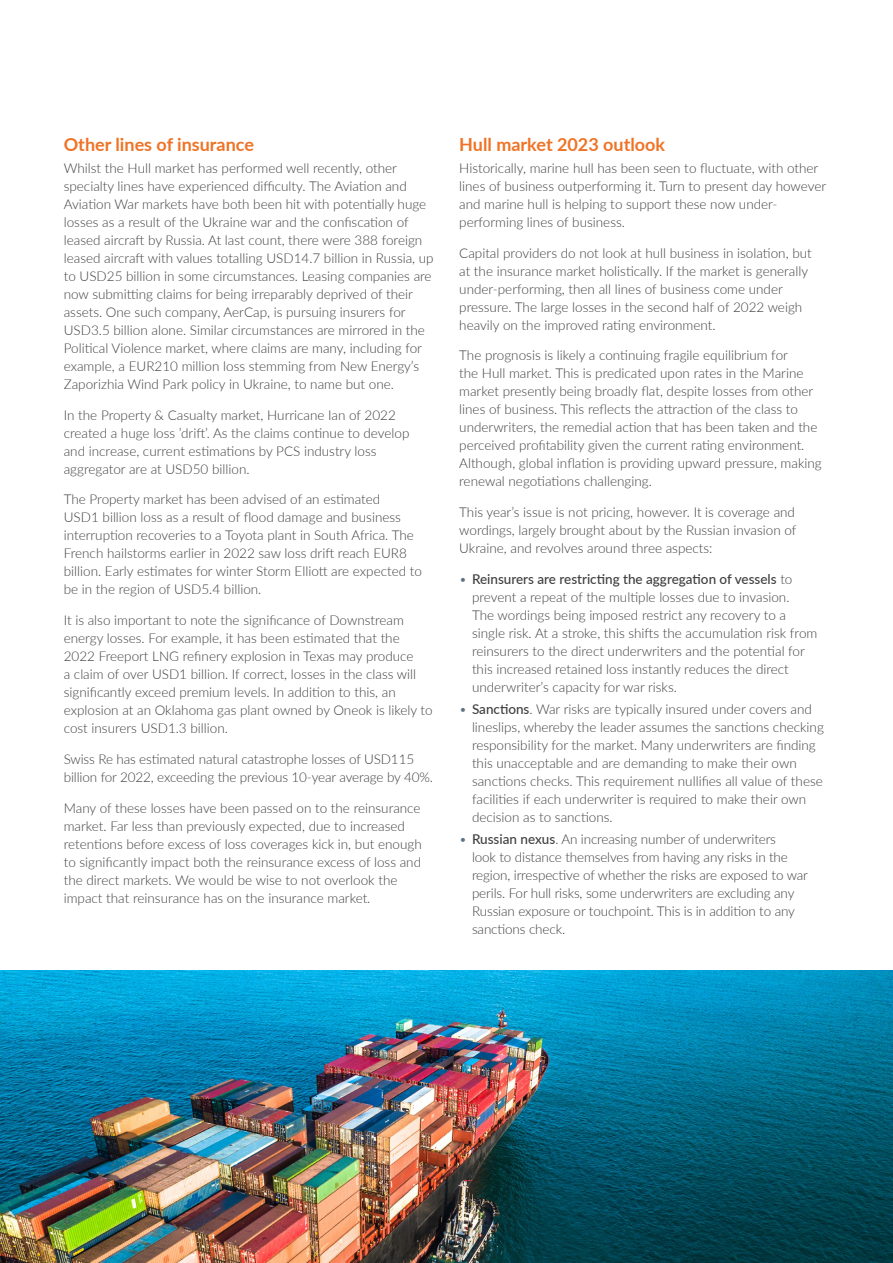
<style>
.page{position:relative;width:893px;height:1263px;background:#fff}
.page>*{position:absolute;margin:0;border:0;box-sizing:border-box;transform-origin:0 0}
.Heading_2{font:700 18px "Lato";color:#ef7326}
.Body_copy{font:300 13.5px/18px "Lato";color:#3e3e3f}
.Bullet{font:300 13.5px/18px "Lato";color:#3e3e3f}
.t1{font:300 12px "Lato";color:#57585a}
.s1{color:#5d7384}
.s2{font-weight:500}
</style>
<div class="page">
<img style="left:0;top:971px;width:893px;height:292px">
<p class="Heading_2" style="left:64px;top:131px;width:192px">Other lines of insurance</p>
<p class="Body_copy" style="left:64px;top:158px;width:371px">Whilst the Hull market has performed well recently, other specialty lines have experienced difficulty. The Aviation and Aviation War markets have both been hit with potentially huge losses as a result of the Ukraine war and the confiscation of leased aircraft by Russia. At last count, there were 388 foreign leased aircraft with values totalling USD14.7 billion in Russia, up to USD25 billion in some circumstances. Leasing companies are now submitting claims for being irreparably deprived of their assets. One such company, AerCap, is pursuing insurers for USD3.5 billion alone. Similar circumstances are mirrored in the Political Violence market, where claims are many, including for example, a EUR210 million loss stemming from New Energy’s Zaporizhia Wind Park policy in Ukraine, to name but one.</p>
<p class="Body_copy" style="left:64px;top:405px;width:347px">In the Property &amp; Casualty market, Hurricane Ian of 2022 created a huge loss ’drift’. As the claims continue to develop and increase, current estimations by PCS industry loss aggregator are at USD50 billion.</p>
<p class="Body_copy" style="left:64px;top:490px;width:360px">The Property market has been advised of an estimated<br>USD1 billion loss as a result of flood damage and business interruption recoveries to a Toyota plant in South Africa. The French hailstorms earlier in 2022 saw loss drift reach EUR8 billion. Early estimates for winter Storm Elliott are expected to be in the region of USD5.4 billion.</p>
<p class="Body_copy" style="left:64px;top:611px;width:370px">It is also important to note the significance of Downstream energy losses. For example, it has been estimated that the 2022 Freeport LNG refinery explosion in Texas may produce<br>a claim of over USD1 billion. If correct, losses in the class will significantly exceed premium levels. In addition to this, an explosion at an Oklahoma gas plant owned by Oneok is likely to cost insurers USD1.3 billion.</p>
<p class="Body_copy" style="left:64px;top:749px;width:371px">Swiss Re has estimated natural catastrophe losses of USD115 billion for 2022, exceeding the previous 10-year average by 40%.</p>
<p class="Body_copy" style="left:64px;top:798px;width:359px">Many of these losses have been passed on to the reinsurance market. Far less than previously expected, due to increased retentions before excess of loss coverages kick in, but enough to significantly impact both the reinsurance excess of loss and the direct markets. We would be wise to not overlook the impact that reinsurance has on the insurance market.</p>
<p class="Heading_2" style="left:459px;top:131px;width:207px">Hull market 2023 outlook</p>
<p class="Body_copy" style="left:459px;top:158px;width:368px">Historically, marine hull has been seen to fluctuate, with other lines of business outperforming it. Turn to present day however and marine hull is helping to support these now under&shy;performing lines of business.</p>
<p class="Body_copy" style="left:459px;top:243px;width:354px">Capital providers do not look at hull business in isolation, but at the insurance market holistically. If the market is generally under-performing, then all lines of business come under pressure. The large losses in the second half of 2022 weigh heavily on the improved rating environment.</p>
<p class="Body_copy" style="left:459px;top:346px;width:364px">The prognosis is likely a continuing fragile equilibrium for<br>the Hull market. This is predicated upon rates in the Marine market presently being broadly flat, despite losses from other lines of business. This reflects the attraction of the class to underwriters, the remedial action that has been taken and the perceived profitability given the current rating environment.<br>Although, global inflation is providing upward pressure, making renewal negotiations challenging.</p>
<p class="Body_copy" style="left:459px;top:503px;width:339px;text-align:justify">This year’s issue is not pricing, however. It is coverage and wordings, largely brought about by the Russian invasion of Ukraine, and revolves around three aspects:</p>
<p class="Bullet" style="left:472px;top:569px;width:347px;text-indent:-13px"><span class="s1">•</span> <span class="s2">Reinsurers are restricting the aggregation of vessels</span> to prevent a repeat of the multiple losses due to invasion.<br>The wordings being imposed restrict any recovery to a single risk. At a stroke, this shifts the accumulation risk from reinsurers to the direct underwriters and the potential for this increased retained loss instantly reduces the direct underwriter’s capacity for war risks.</p>
<p class="Bullet" style="left:472px;top:700px;width:353px;text-indent:-13px"><span class="s1">•</span> <span class="s2">Sanctions</span>. War risks are typically insured under covers and lineslips, whereby the leader assumes the sanctions checking responsibility for the market. Many underwriters are finding this unacceptable and are demanding to make their own sanctions checks. This requirement nullifies all value of these facilities if each underwriter is required to make their own decision as to sanctions.</p>
<p class="Bullet" style="left:472px;top:830px;width:337px;text-indent:-13px"><span class="s1">•</span> <span class="s2">Russian nexus</span>. An increasing number of underwriters<br>look to distance themselves from having any risks in the region, irrespective of whether the risks are exposed to war perils. For hull risks, some underwriters are excluding any Russian exposure or touchpoint. This is in addition to any sanctions check.</p>
<p class="t1" style="left:64px;top:1211px;width:8px">6</p>
</div>
